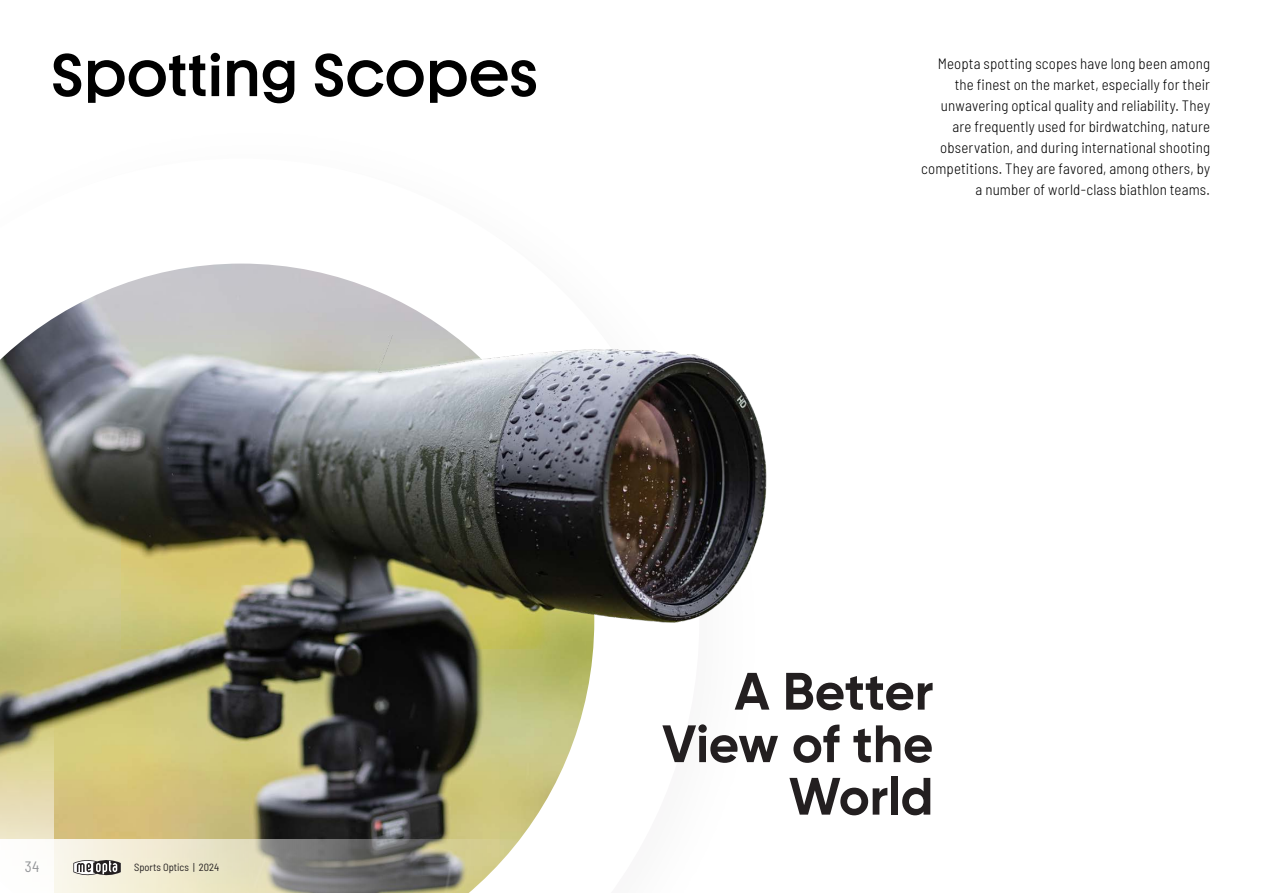
<style>
.page{position:relative;width:1263px;height:893px;background:#fff}
.page>*{position:absolute;margin:0;border:0;box-sizing:border-box;transform-origin:0 0}
.t1{font:500 60px "Youth";color:#000}
.t2{font:700 52.5px "Gilroy";letter-spacing:-.005em;color:#231f20}
.t3{font:300 semi-condensed 15px/21px "Barlow";letter-spacing:.01em;color:#000001;text-align:right}
.t4{font:semi-condensed 15px "Barlow";color:#939598}
.t5{font:semi-condensed 10.5px "Barlow";color:#231f20}
</style>
<div class="page">
<svg style="left:0;top:263px;width:594px;height:576px"></svg>
<img style="left:122px;top:336px;width:645px;height:312px">
<svg style="left:54px;top:839px;width:466px;height:54px"></svg>
<svg style="left:0;top:721px;width:54px;height:118px"></svg>
<svg style="left:73px;top:859px;width:48px;height:17px"></svg>
<p class="t1" style="left:51px;top:38px;width:489px">Spotting Scopes</p>
<p class="t3" style="left:921px;top:52px;width:290px">Meopta spotting scopes have long been among the finest on the market, especially for their unwavering optical quality and reliability. They are frequently used for birdwatching, nature observation, and during international shooting competitions. They are favored, among others, by a number of world-class biathlon teams.</p>
<p class="t4" style="left:25px;top:855px;width:16px">34</p>
<p class="t5" style="left:134px;top:860px;width:86px">Sports Optics | 2024</p>
<p class="t2" style="left:734px;top:658px;width:200px">A Better</p>
<p class="t2" style="left:662px;top:711px;width:273px">View of the</p>
<p class="t2" style="left:789px;top:763px;width:146px">World</p>
</div>
